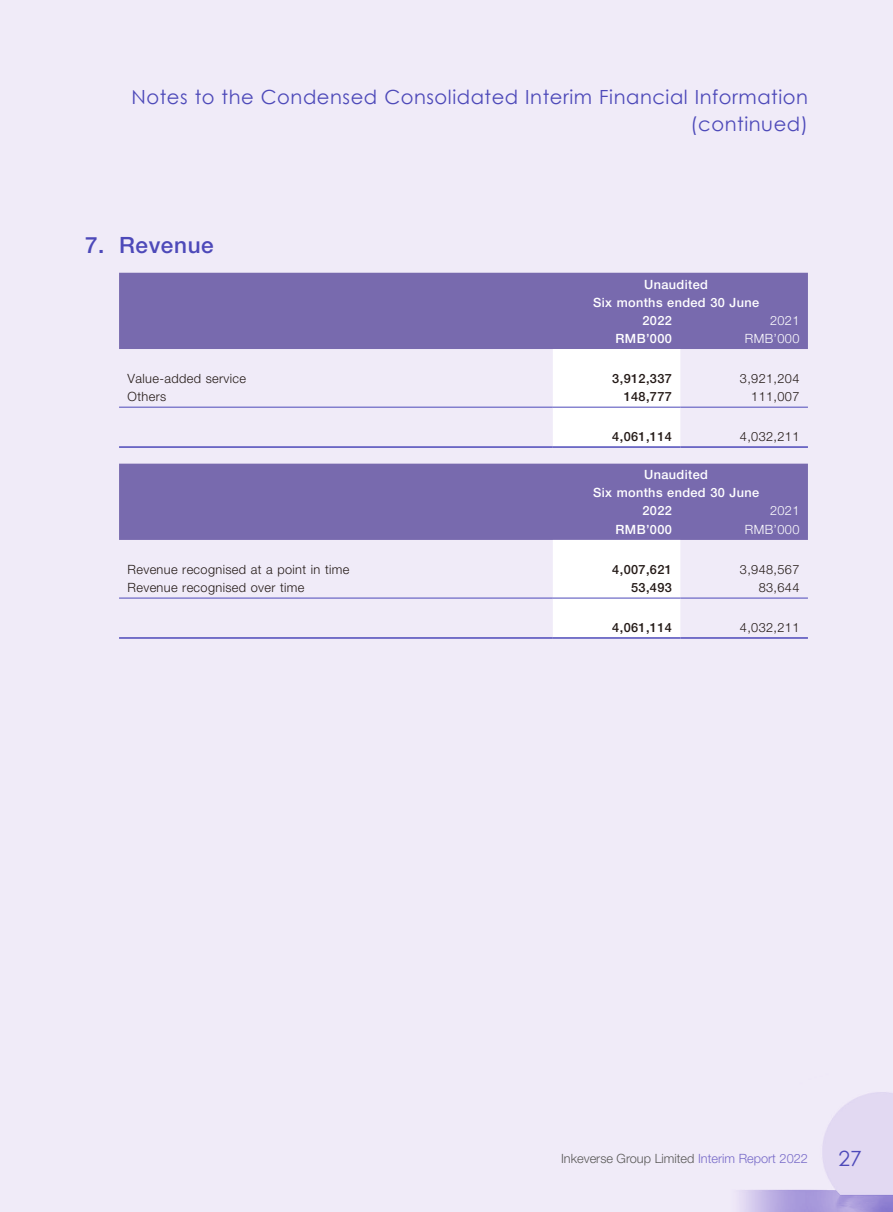
<style>
.page{position:relative;width:893px;height:1212px;background:#fff}
.page>*{position:absolute;margin:0;border:0;box-sizing:border-box;transform-origin:0 0}
.t1{font:500 22.5px "Helvetica Neue LT Std";letter-spacing:.03em;color:#4d49b9}
.t2{font:21px "Century Gothic";color:#4d49b9}
.t3{font:19.5px/27px "Century Gothic";letter-spacing:.03em;color:#4d49b9;text-align:right}
.t4{font:300 12.75px "Helvetica Neue LT Std";letter-spacing:.03em;color:#231916}
.t5{font:500 12.75px "Helvetica Neue LT Std";letter-spacing:.03em;color:#fff}
.t6{font:500 12.75px "Helvetica Neue LT Std";letter-spacing:.03em;color:#231916}
.t7{font:300 12.75px "Helvetica Neue LT Std";color:#595857}
.t8{font:300 12.75px "Helvetica Neue LT Std";letter-spacing:.03em;color:#fff}
.s1{color:#776ac8}
</style>
<div class="page">
<div style="left:119px;top:273px;width:689px;height:76px;background:#786aae"></div>
<svg style="left:553px;top:406px;width:127px;height:1px"></svg>
<hr style="left:119px;top:407px;width:434px;height:1px;background:#4d49b9">
<hr style="left:553px;top:407px;width:127px;height:1px;background:#4d49b9">
<hr style="left:680px;top:407px;width:128px;height:1px;background:#4d49b9">
<hr style="left:119px;top:446px;width:434px;height:2px;background:#4d49b9">
<hr style="left:553px;top:446px;width:127px;height:2px;background:#4d49b9">
<hr style="left:680px;top:446px;width:128px;height:2px;background:#4d49b9">
<div style="left:119px;top:464px;width:689px;height:76px;background:#786aae"></div>
<svg style="left:553px;top:597px;width:127px;height:1px"></svg>
<hr style="left:119px;top:598px;width:434px;height:1px;background:#4d49b9">
<hr style="left:553px;top:598px;width:127px;height:1px;background:#4d49b9">
<hr style="left:680px;top:598px;width:128px;height:1px;background:#4d49b9">
<hr style="left:119px;top:637px;width:434px;height:2px;background:#4d49b9">
<hr style="left:553px;top:637px;width:127px;height:2px;background:#4d49b9">
<hr style="left:680px;top:637px;width:128px;height:2px;background:#4d49b9">
<h3 class="t3" style="left:131px;top:83px;width:678px">Notes to the Condensed Consolidated Interim Financial Information (continued)</h3>
<h1 class="t1" style="left:85px;top:231px;width:130px">7. Revenue</h1>
<p class="t5" style="left:644px;top:276px;width:65px">Unaudited</p>
<p class="t5" style="left:593px;top:294px;width:167px">Six months ended 30 June</p>
<p class="t5" style="left:642px;top:312px;width:31px">2022</p>
<p class="t8" style="left:770px;top:312px;width:31px">2021</p>
<p class="t5" style="left:616px;top:330px;width:58px">RMB’000</p>
<p class="t8" style="left:745px;top:330px;width:56px">RMB’000</p>
<p class="t4" style="left:128px;top:370px;width:120px">Value-added service</p>
<p class="t6" style="left:612px;top:371px;width:61px">3,912,337</p>
<p class="t4" style="left:740px;top:370px;width:61px">3,921,204</p>
<p class="t4" style="left:128px;top:388px;width:40px">Others</p>
<p class="t6" style="left:624px;top:389px;width:50px">148,777</p>
<p class="t4" style="left:751px;top:388px;width:50px">111,007</p>
<p class="t6" style="left:612px;top:429px;width:61px">4,061,114</p>
<p class="t4" style="left:740px;top:429px;width:61px">4,032,211</p>
<p class="t5" style="left:644px;top:467px;width:65px">Unaudited</p>
<p class="t5" style="left:593px;top:485px;width:167px">Six months ended 30 June</p>
<p class="t5" style="left:642px;top:503px;width:31px">2022</p>
<p class="t8" style="left:770px;top:503px;width:31px">2021</p>
<p class="t5" style="left:616px;top:521px;width:58px">RMB’000</p>
<p class="t8" style="left:745px;top:521px;width:56px">RMB’000</p>
<p class="t4" style="left:128px;top:561px;width:223px">Revenue recognised at a point in time</p>
<p class="t6" style="left:612px;top:562px;width:61px">4,007,621</p>
<p class="t4" style="left:740px;top:561px;width:61px">3,948,567</p>
<p class="t4" style="left:128px;top:579px;width:178px">Revenue recognised over time</p>
<p class="t6" style="left:631px;top:580px;width:42px">53,493</p>
<p class="t4" style="left:759px;top:579px;width:42px">83,644</p>
<p class="t6" style="left:612px;top:620px;width:61px">4,061,114</p>
<p class="t4" style="left:740px;top:620px;width:61px">4,032,211</p>
<p class="t7" style="left:561px;top:1150px;width:248px">Inkeverse Group Limited <span class="s1">Interim Report 2022</span></p>
<h2 class="t2" style="left:838px;top:1144px;width:25px">27</h2>
</div>
